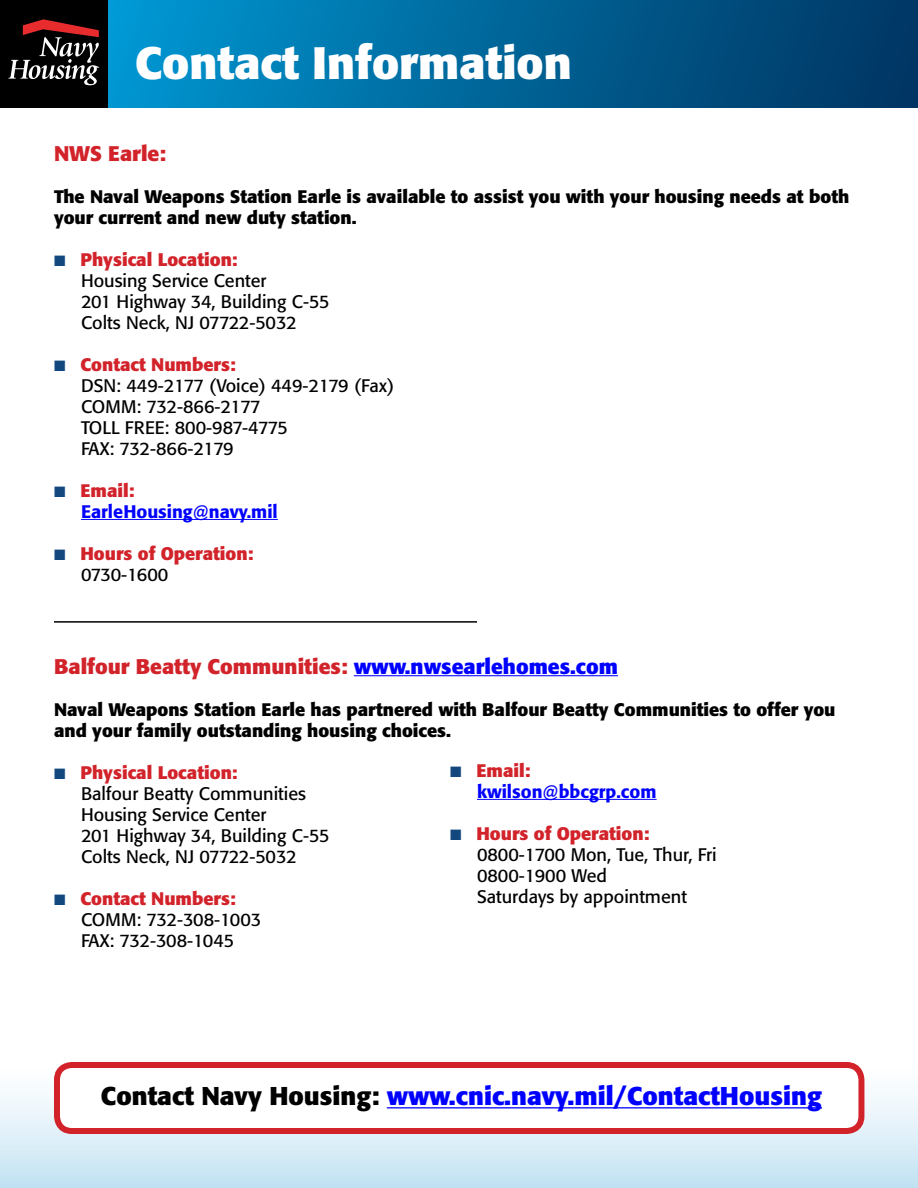
<style>
.page{position:relative;width:918px;height:1188px;background:#fff}
.page>*{position:absolute;margin:0;border:0;box-sizing:border-box;transform-origin:0 0}
.t1{font:700 45px "Formata";color:#fff}
.t2{font:700 25.5px "Formata";color:#00f}
.t3{font:700 21px "Formata";color:#d2232a}
.t4{font:18px/21px "Formata";color:#000}
.t5{font:700 18px/21px "Formata";color:#000}
.t6{font:500 18px/21px "Formata";color:#00f}
.t7{font:18px/21px "Formata";letter-spacing:-.02em;color:#000}
.t8{font:700 18px/21px "Formata";color:#d2232a}
.s1{color:#13487e}
.s2{font-weight:700;color:#d2232a}
.s3{font-weight:400;color:#000}
.s4{color:#00f}
.s5{color:#000}
</style>
<div class="page">
<svg style="left:108px;top:0;width:810px;height:108px;background:#006598"></svg>
<div style="left:1px;top:1062px;width:916px;height:126px;background:linear-gradient(to bottom,#fff,#c4e3f3)"></div>
<div style="left:0;top:0;width:108px;height:108px;background:#000"></div>
<svg style="left:8px;top:19px;width:91px;height:66px"></svg>
<hr style="left:81px;top:519px;width:197px;height:1px;background:#00f">
<hr style="left:354px;top:675px;width:264px;height:1px;background:#00f">
<hr style="left:54px;top:621px;width:423px;height:2px;background:#000">
<div style="left:57px;top:1065px;width:804px;height:66px;background:#fff;border-radius:15px"></div>
<div style="left:54px;top:1062px;width:810px;height:72px;border:6px solid #d2232a;border-radius:15px"></div>
<hr style="left:387px;top:1107px;width:435px;height:1px;background:#00f">
<hr style="left:477px;top:799px;width:180px;height:1px;background:#00f">
<h1 class="t1" style="left:135px;top:34px;width:438px">Contact Information</h1>
<p class="t3" style="left:54px;top:140px;width:114px">NWS Earle:</p>
<p class="t5" style="left:54px;top:186px;width:797px">The Naval Weapons Station Earle is available to assist you with your housing needs at both your current and new duty station.</p>
<p class="t4" style="left:81px;top:249px;width:250px;text-indent:-27px"><span class="s1">■</span> <span class="s2">Physical Location:<br></span>Housing Service Center<br>201 Highway 34, Building C-55<br>Colts Neck, NJ 07722-5032</p>
<p class="t4" style="left:81px;top:354px;width:315px;text-indent:-27px"><span class="s1">■</span> <span class="s2">Contact Numbers:<br></span>DSN: 449-2177 (Voice) 449-2179 (Fax)<br>COMM: 732-866-2177<br>TOLL FREE: 800-987-4775<br>FAX: 732-866-2179</p>
<p class="t6" style="left:81px;top:480px;width:198px;text-indent:-27px"><span class="s1">■</span> <span class="s2">Email:<br></span>EarleHousing@navy.mil</p>
<p class="t8" style="left:81px;top:543px;width:174px;text-indent:-27px"><span class="s1">■</span> Hours of Operation:<br><span class="s3">0730-1600</span></p>
<p class="t3" style="left:54px;top:653px;width:565px">Balfour Beatty Communities: <span class="s4">www.nwsearlehomes.com</span></p>
<p class="t5" style="left:54px;top:699px;width:783px">Naval Weapons Station Earle has partnered with Balfour Beatty Communities to offer you and your family outstanding housing choices.</p>
<p class="t4" style="left:81px;top:762px;width:250px;text-indent:-27px"><span class="s1">■</span> <span class="s2">Physical Location:<br></span>Balfour Beatty Communities<br>Housing Service Center<br>201 Highway 34, Building C-55<br>Colts Neck, NJ 07722-5032</p>
<p class="t7" style="left:81px;top:888px;width:182px;text-indent:-27px"><span class="s1">■</span> <span class="s2">Contact Numbers:<br></span>COMM: 732-308-1003<br>FAX: 732-308-1045</p>
<p class="t6" style="left:477px;top:760px;width:181px;text-indent:-27px"><span class="s1">■</span> <span class="s2">Email: </span>kwilson@bbcgrp.com</p>
<p class="t4" style="left:477px;top:823px;width:241px;text-indent:-27px"><span class="s1">■</span> <span class="s2">Hours of Operation:<br></span>0800-1700 Mon, Tue, Thur, Fri<br>0800-1900 Wed<br>Saturdays by appointment</p>
<h2 class="t2" style="left:101px;top:1080px;width:723px"><span class="s5">Contact Navy Housing:</span> www.cnic.navy.mil/ContactHousing</h2>
</div>
